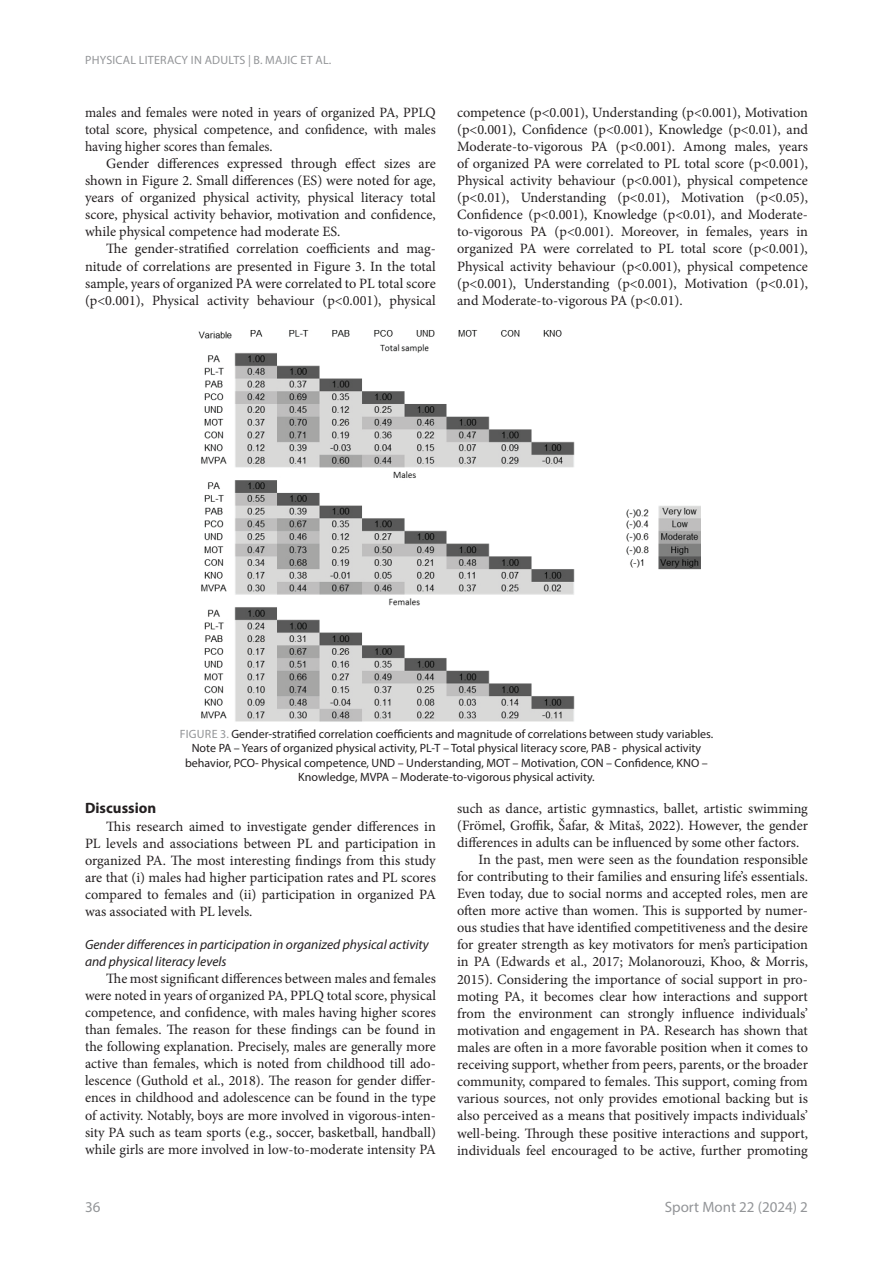
<style>
.page{position:relative;width:893px;height:1263px;background:#fff}
.page>*{position:absolute;margin:0;border:0;box-sizing:border-box;transform-origin:0 0}
.t1{font:15px "Myriad Pro";color:#939598}
.t2{font:700 15px "Myriad Pro";color:#231f20}
.t3{font:14.25px/17.1px "Minion Pro";color:#231f20;text-align:justify}
.t4{font:14.25px/17.1px "Minion Pro";color:#231f20;text-align:justify;scale:.96 1}
.t5{font:italic 13.5px/16.2px "Myriad Pro";color:#231f20}
.t6{font:12px/14.4px "Myriad Pro";color:#231f20;text-align:center}
.t7{font:12px "Myriad Pro";letter-spacing:.02em;color:#939598}
.s1{color:#939598}
</style>
<div class="page">
<img style="left:198px;top:330px;width:503px;height:392px">
<p class="t7" style="left:85px;top:53px;width:248px">PHYSICAL LITERACY IN ADULTS | B. MAJIC ET AL.</p>
<p class="t4" style="left:85px;top:104px;width:367px">males and females were noted in years of organized PA, PPLQ total score, physical competence, and confidence, with males having higher scores than females.</p>
<p class="t3" style="left:85px;top:155px;width:352px;text-indent:21px">Gender differences expressed through effect sizes are shown in Figure 2. Small differences (ES) were noted for age, years of organized physical activity, physical literacy total score, physical activity behavior, motivation and confidence, while physical competence had moderate ES.</p>
<p class="t3" style="left:85px;top:240px;width:352px;text-indent:21px">The gender-stratified correlation coefficients and mag&shy;nitude of correlations are presented in Figure 3. In the total sample, years of organized PA were correlated to PL total score (p&lt;0.001), Physical activity behaviour (p&lt;0.001), physical</p>
<p class="t3" style="left:457px;top:104px;width:352px">competence (p&lt;0.001), Understanding (p&lt;0.001), Motivation (p&lt;0.001), Confidence (p&lt;0.001), Knowledge (p&lt;0.01), and Moderate-to-vigorous PA (p&lt;0.001). Among males, years of organized PA were correlated to PL total score (p&lt;0.001), Physical activity behaviour (p&lt;0.001), physical competence (p&lt;0.01), Understanding (p&lt;0.01), Motivation (p&lt;0.05), Confidence (p&lt;0.001), Knowledge (p&lt;0.01), and Moderate&shy;to-vigorous PA (p&lt;0.001). Moreover, in females, years in organized PA were correlated to PL total score (p&lt;0.001), Physical activity behaviour (p&lt;0.001), physical competence (p&lt;0.001), Understanding (p&lt;0.001), Motivation (p&lt;0.01), and Moderate-to-vigorous PA (p&lt;0.01).</p>
<p class="t6" style="left:180px;top:727px;width:535px"><span class="s1">FIGURE 3.</span> Gender-stratified correlation coefficients and magnitude of correlations between study variables.<br>Note PA – Years of organized physical activity, PL-T – Total physical literacy score, PAB - physical activity behavior, PCO- Physical competence, UND – Understanding, MOT – Motivation, CON – Confidence, KNO – Knowledge, MVPA – Moderate-to-vigorous physical activity.</p>
<p class="t2" style="left:85px;top:799px;width:73px">Discussion</p>
<p class="t3" style="left:85px;top:817px;width:352px;text-indent:21px">This research aimed to investigate gender differences in PL levels and associations between PL and participation in organized PA. The most interesting findings from this study are that (i) males had higher participation rates and PL scores compared to females and (ii) participation in organized PA was associated with PL levels.</p>
<p class="t5" style="left:85px;top:936px;width:345px">Gender differences in participation in organized physical activity and physical literacy levels</p>
<p class="t3" style="left:85px;top:970px;width:352px;text-indent:21px">The most significant differences between males and females were noted in years of organized PA, PPLQ total score, physical competence, and confidence, with males having higher scores than females. The reason for these findings can be found in the following explanation. Precisely, males are generally more active than females, which is noted from childhood till ado&shy;lescence (Guthold et al., 2018). The reason for gender differ&shy;ences in childhood and adolescence can be found in the type of activity. Notably, boys are more involved in vigorous-inten&shy;sity PA such as team sports (e.g., soccer, basketball, handball) while girls are more involved in low-to-moderate intensity PA</p>
<p class="t3" style="left:457px;top:799px;width:352px">such as dance, artistic gymnastics, ballet, artistic swimming</p>
<p class="t3" style="left:457px;top:817px;width:352px">(Frömel, Groffik, Šafar, &amp; Mitaš, 2022). However, the gender</p>
<p class="t3" style="left:457px;top:834px;width:344px">differences in adults can be influenced by some other factors.</p>
<p class="t3" style="left:478px;top:851px;width:331px">In the past, men were seen as the foundation responsible</p>
<p class="t3" style="left:457px;top:868px;width:352px">for contributing to their families and ensuring life’s essentials.</p>
<p class="t3" style="left:457px;top:885px;width:352px">Even today, due to social norms and accepted roles, men are</p>
<p class="t3" style="left:457px;top:902px;width:352px">often more active than women. This is supported by numer-</p>
<p class="t3" style="left:457px;top:919px;width:352px">ous studies that have identified competitiveness and the desire</p>
<p class="t3" style="left:457px;top:936px;width:352px">for greater strength as key motivators for men’s participation</p>
<p class="t3" style="left:457px;top:953px;width:352px">in PA (Edwards et al., 2017; Molanorouzi, Khoo, &amp; Morris,</p>
<p class="t3" style="left:457px;top:970px;width:352px">2015). Considering the importance of social support in pro-</p>
<p class="t3" style="left:457px;top:988px;width:352px">moting PA, it becomes clear how interactions and support</p>
<p class="t3" style="left:457px;top:1005px;width:352px">from the environment can strongly influence individuals’</p>
<p class="t3" style="left:457px;top:1022px;width:352px">motivation and engagement in PA. Research has shown that</p>
<p class="t3" style="left:457px;top:1039px;width:352px">males are often in a more favorable position when it comes to</p>
<p class="t3" style="left:457px;top:1056px;width:352px">receiving support, whether from peers, parents, or the broader</p>
<p class="t3" style="left:457px;top:1073px;width:352px">community, compared to females. This support, coming from</p>
<p class="t3" style="left:457px;top:1090px;width:352px">various sources, not only provides emotional backing but is</p>
<p class="t3" style="left:457px;top:1107px;width:352px">also perceived as a means that positively impacts individuals’</p>
<p class="t3" style="left:457px;top:1124px;width:352px">well-being. Through these positive interactions and support,</p>
<p class="t3" style="left:457px;top:1141px;width:352px">individuals feel encouraged to be active, further promoting</p>
<p class="t1" style="left:85px;top:1197px;width:17px">36</p>
<p class="t1" style="left:665px;top:1197px;width:145px">Sport Mont 22 (2024) 2</p>
</div>
